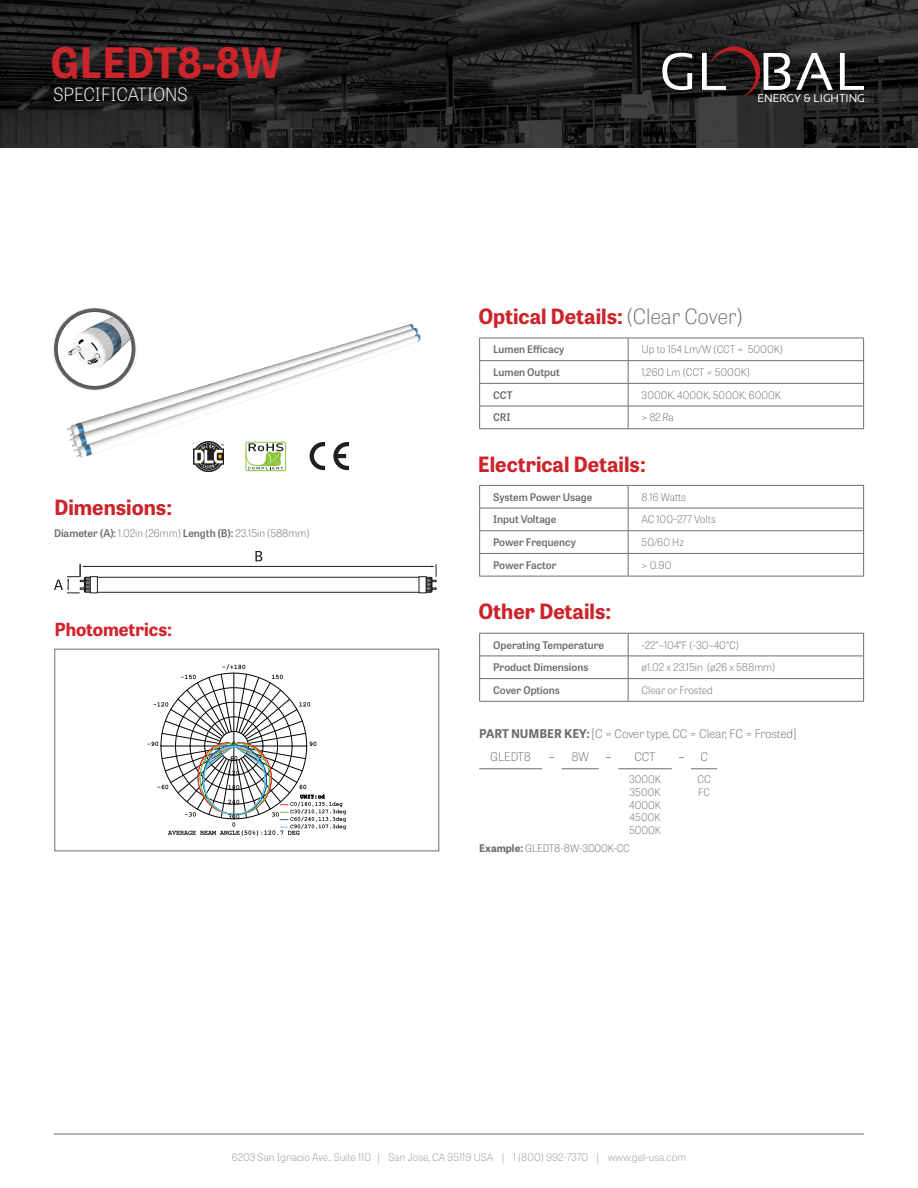
<style>
.page{position:relative;width:918px;height:1188px;background:#fff}
.page>*{position:absolute;margin:0;border:0;box-sizing:border-box;transform-origin:0 0}
.t1{font:52.95px "Sansation";color:#fff}
.t2{font:700 41.7px "Tablet Gothic";color:#cc242b}
.t3{font:700 21px "Tablet Gothic";color:#cc242b}
.t4{font:100 18.3px "Tablet Gothic";color:#fff}
.t5{font:700 18px "Tablet Gothic";color:#d1232a}
.t6{font:100 18px "Tablet Gothic";color:#6c6d70}
.t7{font:100 12px "Tablet Gothic";color:#6c6d70}
.t8{font:11.1px "Sansation";color:#fff}
.t9{font:100 10.5px "Tablet Gothic";color:#6c6d70}
.t10{font:600 10.5px "Tablet Gothic";color:#6c6d70}
.t11{font:100 10.5px "Tablet Gothic";color:#939598}
.s1{font-weight:600}
.s2{font-weight:100;color:#6c6d70}
.s3{font-weight:700}
</style>
<div class="page">
<img style="left:0;top:0;width:918px;height:147px">
<hr style="left:54px;top:1134px;width:810px;height:1px;background:#6c6d70">
<svg style="left:710px;top:47px;width:50px;height:50px;background:#2e1818"></svg>
<hr style="left:479px;top:338px;width:149px;height:1px;background:#6c6d70">
<hr style="left:628px;top:338px;width:236px;height:1px;background:#6c6d70">
<hr style="left:479px;top:360px;width:149px;height:1px;background:#6c6d70">
<hr style="left:628px;top:360px;width:236px;height:1px;background:#6c6d70">
<hr style="left:479px;top:383px;width:149px;height:1px;background:#6c6d70">
<hr style="left:628px;top:383px;width:236px;height:1px;background:#6c6d70">
<hr style="left:479px;top:406px;width:149px;height:1px;background:#6c6d70">
<svg style="left:479px;top:338px;width:1px;height:90px"></svg>
<hr style="left:628px;top:406px;width:236px;height:1px;background:#6c6d70">
<svg style="left:628px;top:338px;width:1px;height:90px"></svg>
<svg style="left:863px;top:338px;width:1px;height:90px"></svg>
<hr style="left:479px;top:428px;width:149px;height:1px;background:#6c6d70">
<hr style="left:628px;top:428px;width:236px;height:1px;background:#6c6d70">
<hr style="left:479px;top:485px;width:149px;height:1px;background:#6c6d70">
<hr style="left:628px;top:485px;width:236px;height:1px;background:#6c6d70">
<hr style="left:479px;top:508px;width:149px;height:1px;background:#6c6d70">
<hr style="left:628px;top:508px;width:236px;height:1px;background:#6c6d70">
<hr style="left:479px;top:530px;width:149px;height:1px;background:#6c6d70">
<hr style="left:628px;top:530px;width:236px;height:1px;background:#6c6d70">
<hr style="left:479px;top:553px;width:149px;height:1px;background:#6c6d70">
<svg style="left:479px;top:486px;width:1px;height:90px"></svg>
<hr style="left:628px;top:553px;width:236px;height:1px;background:#6c6d70">
<svg style="left:628px;top:486px;width:1px;height:90px"></svg>
<svg style="left:863px;top:486px;width:1px;height:90px"></svg>
<hr style="left:479px;top:576px;width:149px;height:1px;background:#6c6d70">
<hr style="left:628px;top:576px;width:236px;height:1px;background:#6c6d70">
<hr style="left:479px;top:633px;width:149px;height:1px;background:#6c6d70">
<hr style="left:628px;top:633px;width:236px;height:1px;background:#6c6d70">
<hr style="left:479px;top:656px;width:149px;height:1px;background:#6c6d70">
<hr style="left:628px;top:656px;width:236px;height:1px;background:#6c6d70">
<hr style="left:479px;top:678px;width:149px;height:1px;background:#6c6d70">
<svg style="left:479px;top:634px;width:1px;height:67px"></svg>
<hr style="left:628px;top:678px;width:236px;height:1px;background:#6c6d70">
<svg style="left:628px;top:634px;width:1px;height:67px"></svg>
<svg style="left:863px;top:634px;width:1px;height:67px"></svg>
<hr style="left:479px;top:701px;width:149px;height:1px;background:#6c6d70">
<hr style="left:628px;top:701px;width:236px;height:1px;background:#6c6d70">
<hr style="left:479px;top:768px;width:63px;height:1px;background:#6c6d70">
<hr style="left:562px;top:768px;width:37px;height:1px;background:#6c6d70">
<hr style="left:618px;top:768px;width:54px;height:1px;background:#6c6d70">
<svg style="left:691px;top:768px;width:26px;height:1px"></svg>
<div style="left:85px;top:577px;width:5px;height:15px;border:1px solid #231f20"></div>
<div style="left:90px;top:577px;width:8px;height:16px;border:1px solid #231f20"></div>
<div style="left:426px;top:577px;width:5px;height:15px;border:1px solid #231f20"></div>
<hr style="left:97px;top:577px;width:322px;height:1px;background:#231f20">
<hr style="left:97px;top:592px;width:322px;height:1px;background:#231f20">
<svg style="left:255px;top:551px;width:7px;height:10px"></svg>
<hr style="left:85px;top:566px;width:347px;height:1px;background:#231f20">
<svg style="left:427px;top:564px;width:10px;height:29px"></svg>
<svg style="left:54px;top:564px;width:35px;height:30px"></svg>
<svg style="left:147px;top:664px;width:199px;height:172px"></svg>
<div style="left:54px;top:649px;width:385px;height:202px;border:1px solid #6c6d70"></div>
<img style="left:67px;top:324px;width:354px;height:147px">
<svg style="left:333px;top:442px;width:16px;height:28px"></svg>
<svg style="left:310px;top:442px;width:15px;height:28px"></svg>
<div style="left:246px;top:442px;width:40px;height:29px;background:#fff;border-radius:2px"></div>
<div style="left:246px;top:442px;width:40px;height:29px;border:1px solid #8bc63e;border-radius:2px"></div>
<svg style="left:246px;top:443px;width:37px;height:27px"></svg>
<img style="left:193px;top:442px;width:30px;height:29px">
<div style="left:52px;top:306px;width:85px;height:86px;background:#231f20;opacity:.63"></div>
<img style="left:58px;top:312px;width:74px;height:74px;border-radius:37px">
<p class="t2" style="left:51px;top:33px;width:233px">GLEDT8-8W</p>
<p class="t4" style="left:53px;top:82px;width:136px">SPECIFICATIONS</p>
<p class="t3" style="left:54px;top:493px;width:120px">Dimensions:</p>
<p class="t9" style="left:54px;top:526px;width:257px"><span class="s1">Diameter (A):</span> 1.02in (26mm) <span class="s1">Length (B):</span> 23.15in (588mm)</p>
<p class="t5" style="left:54px;top:617px;width:119px">Photometrics:</p>
<p class="t1" style="left:660px;top:42px;width:207px">GL BAL</p>
<p class="t8" style="left:758px;top:92px;width:109px">ENERGY &amp; LIGHTING</p>
<p class="t3" style="left:478px;top:302px;width:266px">Optical Details: <span class="s2">(Clear Cover)</span></p>
<p class="t10" style="left:493px;top:342px;width:73px">Lumen Efficacy</p>
<p class="t9" style="left:642px;top:342px;width:143px">Up to 154 Lm/W (CCT = 5000K)</p>
<p class="t10" style="left:493px;top:365px;width:68px">Lumen Output</p>
<p class="t9" style="left:642px;top:365px;width:110px">1,260 Lm (CCT = 5000K)</p>
<p class="t10" style="left:493px;top:387px;width:21px">CCT</p>
<p class="t9" style="left:642px;top:388px;width:141px">3000K, 4000K, 5000K, 6000K</p>
<p class="t10" style="left:493px;top:410px;width:19px">CRI</p>
<p class="t9" style="left:642px;top:410px;width:34px">&gt; 82 Ra</p>
<p class="t3" style="left:478px;top:449px;width:170px">Electrical Details:</p>
<p class="t10" style="left:493px;top:489px;width:101px">System Power Usage</p>
<p class="t9" style="left:642px;top:490px;width:46px">8.16 Watts</p>
<p class="t10" style="left:493px;top:512px;width:65px">Input Voltage</p>
<p class="t9" style="left:642px;top:512px;width:76px">AC 100–277 Volts</p>
<p class="t10" style="left:493px;top:535px;width:84px">Power Frequency</p>
<p class="t9" style="left:642px;top:535px;width:44px">50/60 Hz</p>
<p class="t10" style="left:493px;top:558px;width:65px">Power Factor</p>
<p class="t9" style="left:642px;top:558px;width:31px">&gt; 0.90</p>
<p class="t3" style="left:478px;top:597px;width:134px">Other Details:</p>
<p class="t10" style="left:493px;top:637px;width:113px">Operating Temperature</p>
<p class="t9" style="left:642px;top:638px;width:99px">-22°~104°F (-30~40°C)</p>
<p class="t10" style="left:493px;top:660px;width:97px">Product Dimensions</p>
<p class="t9" style="left:642px;top:660px;width:135px">ø1.02 x 23.15in (ø26 x 588mm)</p>
<p class="t10" style="left:493px;top:683px;width:68px">Cover Options</p>
<p class="t9" style="left:642px;top:683px;width:73px">Clear or Frosted</p>
<p class="t7" style="left:479px;top:725px;width:319px"><span class="s3">PART NUMBER KEY:</span> [C = Cover type, CC = Clear, FC = Frosted]</p>
<p class="t7" style="left:490px;top:748px;width:42px">GLEDT8</p>
<p class="t6" style="left:549px;top:744px;width:8px">-</p>
<p class="t7" style="left:571px;top:748px;width:19px">8W</p>
<p class="t6" style="left:606px;top:744px;width:8px">-</p>
<p class="t7" style="left:634px;top:748px;width:23px">CCT</p>
<p class="t6" style="left:678px;top:744px;width:8px">-</p>
<p class="t7" style="left:700px;top:748px;width:9px">C</p>
<p class="t9" style="left:629px;top:773px;width:33px">3000K</p>
<p class="t9" style="left:630px;top:785px;width:33px">3500K</p>
<p class="t9" style="left:629px;top:798px;width:33px">4000K</p>
<p class="t9" style="left:630px;top:810px;width:32px">4500K</p>
<p class="t9" style="left:629px;top:823px;width:33px">5000K</p>
<p class="t9" style="left:698px;top:773px;width:15px">CC</p>
<p class="t9" style="left:698px;top:785px;width:13px">FC</p>
<p class="t9" style="left:479px;top:841px;width:152px"><span class="s3">Example:</span> GLEDT8-8W-3000K-CC</p>
<p class="t11" style="left:232px;top:1150px;width:456px">6203 San Ignacio Ave., Suite 110 | San Jose, CA 95119 USA | 1 (800) 992-7370 | www.gel-usa.com</p>
</div>
